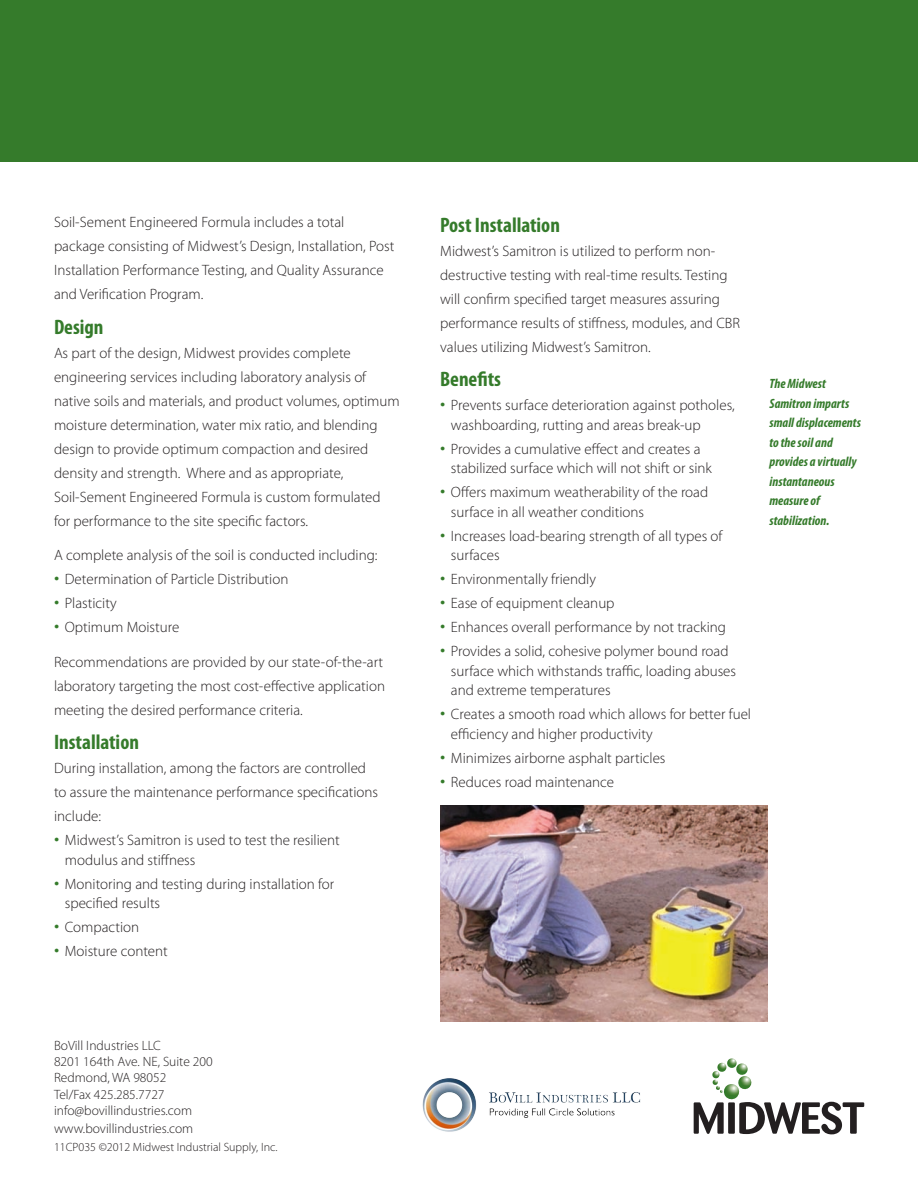
<style>
.page{position:relative;width:918px;height:1188px;background:#fff}
.page>*{position:absolute;margin:0;border:0;box-sizing:border-box;transform-origin:0 0}
.t1{font:700 condensed 21px "Myriad Pro";color:#357b2b}
.t2{font:300 15px/24px "Myriad Pro";color:#231f20}
.t3{font:300 13.5px "Myriad Pro";color:#231f20}
.t4{font:italic 700 condensed 13.5px/19.5px "Myriad Pro";color:#357b2b}
.t5{font:300 12px "Myriad Pro";color:#231f20}
.s1{font-size:21px;color:#357b2b}
</style>
<div class="page">
<div style="left:0;top:0;width:918px;height:162px;background:#357b2b"></div>
<div style="left:728px;top:1102px;width:7px;height:32px;background:#231f20"></div>
<svg style="left:694px;top:1102px;width:30px;height:32px"></svg>
<svg style="left:739px;top:1102px;width:125px;height:32px"></svg>
<img style="left:724px;top:1093px;width:15px;height:7px">
<img style="left:748px;top:1077px;width:4px;height:12px">
<svg style="left:712px;top:1058px;width:36px;height:35px"></svg>
<img style="left:440px;top:806px;width:328px;height:215px">
<img style="left:422px;top:1078px;width:219px;height:54px">
<p class="t2" style="left:54px;top:210px;width:342px">Soil-Sement Engineered Formula includes a total package consisting of Midwest’s Design, Installation, Post Installation Performance Testing, and Quality Assurance and Verification Program.</p>
<p class="t1" style="left:54px;top:314px;width:51px">Design</p>
<p class="t2" style="left:54px;top:341px;width:347px">As part of the design, Midwest provides complete engineering services including laboratory analysis of native soils and materials, and product volumes, optimum moisture determination, water mix ratio, and blending design to provide optimum compaction and desired density and strength. Where and as appropriate, Soil-Sement Engineered Formula is custom formulated</p>
<p class="t2" style="left:54px;top:509px;width:256px">for performance to the site specific factors.</p>
<p class="t2" style="left:54px;top:543px;width:325px">A complete analysis of the soil is conducted including:</p>
<p class="t2" style="left:54px;top:567px;width:236px"><span class="s1">•</span> Determination of Particle Distribution</p>
<p class="t2" style="left:54px;top:591px;width:64px"><span class="s1">•</span> Plasticity</p>
<p class="t2" style="left:54px;top:615px;width:127px"><span class="s1">•</span> Optimum Moisture</p>
<p class="t2" style="left:54px;top:650px;width:333px">Recommendations are provided by our state-of-the-art laboratory targeting the most cost-effective application meeting the desired performance criteria.</p>
<p class="t1" style="left:54px;top:729px;width:87px">Installation</p>
<p class="t2" style="left:54px;top:756px;width:326px">During installation, among the factors are controlled to assure the maintenance performance specifications include:</p>
<p class="t2" style="left:65px;top:830px;width:277px;line-height:19.5px;text-indent:-11px"><span class="s1">•</span> Midwest’s Samitron is used to test the resilient modulus and stiffness</p>
<p class="t2" style="left:65px;top:874px;width:271px;line-height:19.5px;text-indent:-11px"><span class="s1">•</span> Monitoring and testing during installation for specified results</p>
<p class="t2" style="left:54px;top:915px;width:87px"><span class="s1">•</span> Compaction</p>
<p class="t2" style="left:54px;top:939px;width:115px"><span class="s1">•</span> Moisture content</p>
<p class="t3" style="left:54px;top:1037px;width:109px">BoVill Industries LLC</p>
<p class="t3" style="left:54px;top:1054px;width:160px">8201 164th Ave. NE, Suite 200</p>
<p class="t3" style="left:54px;top:1070px;width:114px">Redmond, WA 98052</p>
<p class="t3" style="left:54px;top:1086px;width:112px">Tel/Fax 425.285.7727</p>
<p class="t3" style="left:54px;top:1102px;width:140px">info@bovillindustries.com</p>
<p class="t3" style="left:54px;top:1120px;width:141px">www.bovillindustries.com</p>
<p class="t5" style="left:54px;top:1140px;width:225px">11CP035 ©2012 Midwest Industrial Supply, Inc.</p>
<p class="t1" style="left:440px;top:212px;width:121px">Post Installation</p>
<p class="t2" style="left:440px;top:239px;width:301px">Midwest’s Samitron is utilized to perform non&shy;destructive testing with real-time results. Testing will confirm specified target measures assuring performance results of stiffness, modules, and CBR values utilizing Midwest’s Samitron.</p>
<p class="t1" style="left:440px;top:366px;width:62px">Benefits</p>
<p class="t2" style="left:451px;top:395px;width:285px;line-height:19.5px;text-indent:-11px"><span class="s1">•</span> Prevents surface deterioration against potholes, washboarding, rutting and areas break-up</p>
<p class="t2" style="left:451px;top:439px;width:262px;line-height:19.5px;text-indent:-11px"><span class="s1">•</span> Provides a cumulative effect and creates a stabilized surface which will not shift or sink</p>
<p class="t2" style="left:451px;top:482px;width:259px;line-height:19.5px;text-indent:-11px"><span class="s1">•</span> Offers maximum weatherability of the road surface in all weather conditions</p>
<p class="t2" style="left:451px;top:526px;width:273px;line-height:19.5px;text-indent:-11px"><span class="s1">•</span> Increases load-bearing strength of all types of surfaces</p>
<p class="t2" style="left:440px;top:567px;width:158px"><span class="s1">•</span> Environmentally friendly</p>
<p class="t2" style="left:440px;top:591px;width:176px"><span class="s1">•</span> Ease of equipment cleanup</p>
<p class="t2" style="left:440px;top:615px;width:287px"><span class="s1">•</span> Enhances overall performance by not tracking</p>
<p class="t2" style="left:451px;top:641px;width:287px;line-height:19.5px;text-indent:-11px"><span class="s1">•</span> Provides a solid, cohesive polymer bound road surface which withstands traffic, loading abuses and extreme temperatures</p>
<p class="t2" style="left:451px;top:704px;width:302px;line-height:19.5px;text-indent:-11px"><span class="s1">•</span> Creates a smooth road which allows for better fuel efficiency and higher productivity</p>
<p class="t2" style="left:440px;top:746px;width:227px"><span class="s1">•</span> Minimizes airborne asphalt particles</p>
<p class="t2" style="left:440px;top:770px;width:176px"><span class="s1">•</span> Reduces road maintenance</p>
<p class="t4" style="left:770px;top:374px;width:58px">The Midwest</p>
<p class="t4" style="left:770px;top:393px;width:93px">Samitron imparts small displacements to the soil and provides a virtually instantaneous measure of stabilization.</p>
</div>
